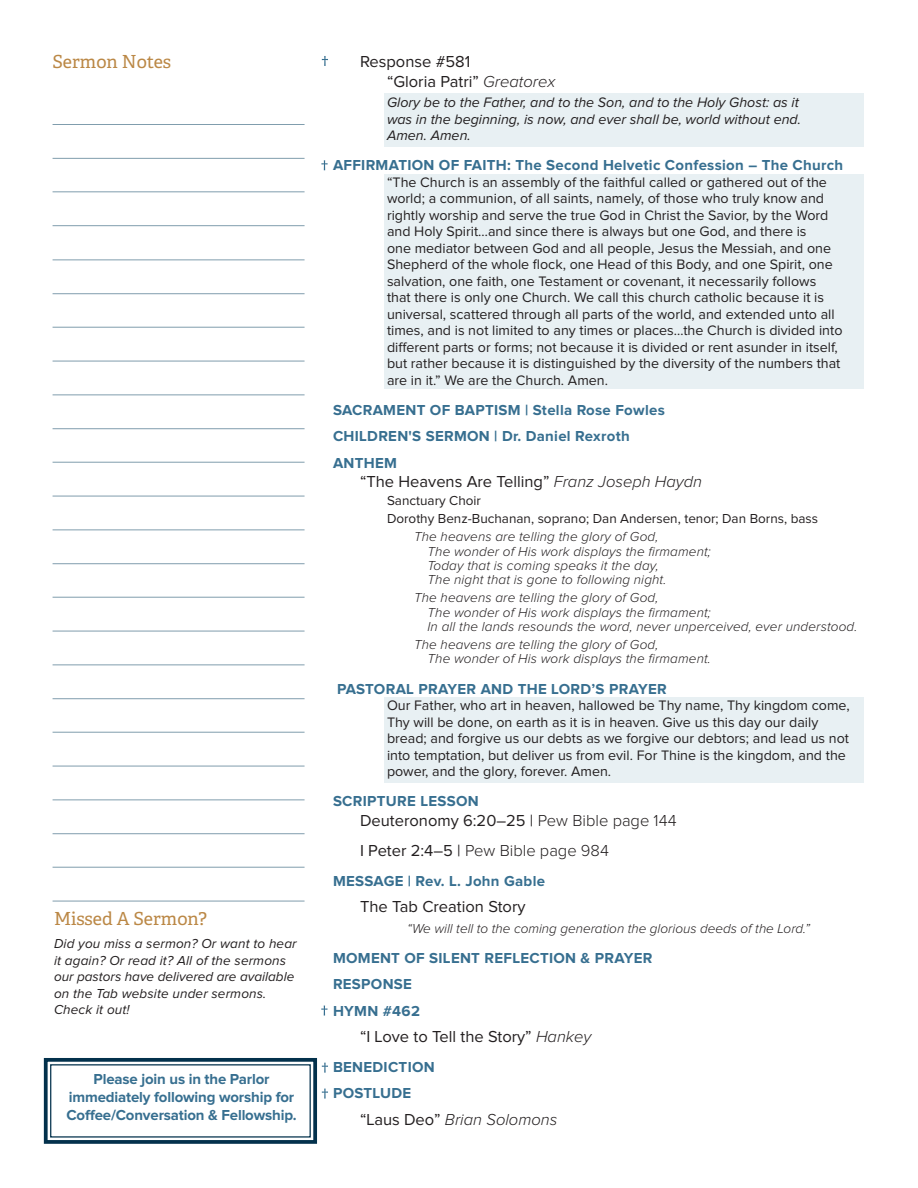
<style>
.page{position:relative;width:918px;height:1188px;background:#fff}
.page>*{position:absolute;margin:0;border:0;box-sizing:border-box;transform-origin:0 0}
.Tertiary_Header{font:18px "Adelle";color:#bb8846}
.OW__Subhead{font:16.5px/19.5px "Proxima Nova";color:#231f20}
.OW__Subhead-2{font:300 16.5px "Proxima Nova";color:#231f20}
.OW__Subhead-3{font:italic 300 16.5px "Proxima Nova";color:#231f20}
.OW__Header{font:700 15px "Proxima Nova";letter-spacing:.02em;color:#376f90}
.OW__Subhead-4{font:700 15px/18px "Proxima Nova";letter-spacing:-.01em;color:#376f90;text-align:center}
.OW__Standard_Prayers{font:14.25px/16.5px "Proxima Nova";color:#231f20}
.OW__Standard_Songs{font:italic 14.25px/16.5px "Proxima Nova";color:#231f20}
.OW__Sanctuary_Choir{font:italic 300 13.5px/14.2px "Proxima Nova";letter-spacing:.01em;color:#231f20}
.Left_Column__Body{font:italic 13.5px/16.5px "Proxima Nova";letter-spacing:.01em;color:#231f20}
.OW__Song_Lyrics{font:13.5px "Proxima Nova";color:#231f20}
.OW__Quote{font:italic 300 13.5px "Proxima Nova";color:#231f20}
.s1{font-weight:300;font-style:italic}
.s2{font-weight:300}
.s3{font-weight:400}
.s4{font-weight:400;font-style:normal}
</style>
<div class="page">
<div style="left:384px;top:174px;width:480px;height:215px;background:#e8f0f3"></div>
<div style="left:384px;top:93px;width:480px;height:53px;background:#e8f0f3"></div>
<div style="left:384px;top:698px;width:480px;height:85px;background:#e8f0f3"></div>
<hr style="left:53px;top:124px;width:252px;height:1px;background:#809dad">
<hr style="left:53px;top:158px;width:252px;height:1px;background:#809dad">
<hr style="left:53px;top:191px;width:252px;height:1px;background:#809dad">
<hr style="left:53px;top:225px;width:252px;height:1px;background:#809dad">
<hr style="left:53px;top:260px;width:252px;height:1px;background:#809dad">
<hr style="left:53px;top:293px;width:252px;height:1px;background:#809dad">
<hr style="left:53px;top:327px;width:252px;height:1px;background:#809dad">
<hr style="left:53px;top:361px;width:252px;height:1px;background:#809dad">
<hr style="left:53px;top:394px;width:252px;height:1px;background:#809dad">
<hr style="left:53px;top:428px;width:252px;height:1px;background:#809dad">
<hr style="left:53px;top:462px;width:252px;height:1px;background:#809dad">
<hr style="left:53px;top:496px;width:252px;height:1px;background:#809dad">
<hr style="left:53px;top:530px;width:252px;height:1px;background:#809dad">
<hr style="left:53px;top:563px;width:252px;height:1px;background:#809dad">
<hr style="left:53px;top:597px;width:252px;height:1px;background:#809dad">
<hr style="left:53px;top:631px;width:252px;height:1px;background:#809dad">
<hr style="left:53px;top:664px;width:252px;height:1px;background:#809dad">
<hr style="left:53px;top:698px;width:252px;height:1px;background:#809dad">
<hr style="left:53px;top:732px;width:252px;height:1px;background:#809dad">
<hr style="left:53px;top:766px;width:252px;height:1px;background:#809dad">
<hr style="left:53px;top:800px;width:252px;height:1px;background:#809dad">
<hr style="left:53px;top:833px;width:252px;height:1px;background:#809dad">
<hr style="left:53px;top:867px;width:252px;height:1px;background:#809dad">
<hr style="left:53px;top:901px;width:252px;height:1px;background:#809dad">
<svg style="left:322px;top:56px;width:6px;height:10px"></svg>
<svg style="left:321px;top:1006px;width:7px;height:10px"></svg>
<svg style="left:43px;top:1058px;width:285px;height:86px"></svg>
<svg style="left:321px;top:160px;width:7px;height:10px"></svg>
<p class="Tertiary_Header" style="left:53px;top:50px;width:120px">Sermon Notes</p>
<p class="Tertiary_Header" style="left:54px;top:908px;width:155px">Missed A Sermon?</p>
<p class="Left_Column__Body" style="left:54px;top:936px;width:244px">Did you miss a sermon? Or want to hear it again? Or read it? All of the sermons our pastors have delivered are available on the Tab website under sermons.<br>Check it out!</p>
<p class="OW__Subhead-4" style="left:66px;top:1071px;width:232px">Please join us in the Parlor immediately following worship for<br>Coffee/Conversation &amp; Fellowship.</p>
<p class="OW__Subhead" style="left:387px;top:52px;width:170px;text-indent:-27px">Response #581<br>“Gloria Patri” <span class="s1">Greatorex</span></p>
<p class="OW__Standard_Songs" style="left:387px;top:95px;width:416px">Glory be to the Father, and to the Son, and to the Holy Ghost: as it was in the beginning, is now, and ever shall be, world without end.<br>Amen. Amen.</p>
<p class="OW__Header" style="left:333px;top:158px;width:512px">AFFIRMATION OF FAITH: The Second Helvetic Confession – The Church</p>
<p class="OW__Standard_Prayers" style="left:387px;top:174px;width:457px">“The Church is an assembly of the faithful called or gathered out of the world; a communion, of all saints, namely, of those who truly know and rightly worship and serve the true God in Christ the Savior, by the Word and Holy Spirit…and since there is always but one God, and there is<br>one mediator between God and all people, Jesus the Messiah, and one Shepherd of the whole flock, one Head of this Body, and one Spirit, one salvation, one faith, one Testament or covenant, it necessarily follows that there is only one Church. We call this church catholic because it is universal, scattered through all parts of the world, and extended unto all times, and is not limited to any times or places…the Church is divided into different parts or forms; not because it is divided or rent asunder in itself, but rather because it is distinguished by the diversity of the numbers that are in it.” We are the Church. Amen.</p>
<p class="OW__Header" style="left:333px;top:403px;width:333px">SACRAMENT OF BAPTISM | Stella Rose Fowles</p>
<p class="OW__Header" style="left:333px;top:429px;width:298px">CHILDREN'S SERMON | Dr. Daniel Rexroth</p>
<p class="OW__Header" style="left:333px;top:456px;width:65px">ANTHEM</p>
<p class="OW__Subhead" style="left:360px;top:472px;width:344px">“The Heavens Are Telling” <span class="s1">Franz Joseph Haydn</span></p>
<p class="OW__Song_Lyrics" style="left:387px;top:494px;width:96px">Sanctuary Choir</p>
<p class="OW__Song_Lyrics" style="left:387px;top:512px;width:433px">Dorothy Benz-Buchanan, soprano; Dan Andersen, tenor; Dan Borns, bass</p>
<p class="OW__Sanctuary_Choir" style="left:428px;top:530px;width:285px;text-indent:-14px">The heavens are telling the glory of God,<br>The wonder of His work displays the firmament; Today that is coming speaks it the day,<br>The night that is gone to following night.</p>
<p class="OW__Sanctuary_Choir" style="left:428px;top:591px;width:431px;text-indent:-14px">The heavens are telling the glory of God,<br>The wonder of His work displays the firmament;<br>In all the lands resounds the word, never unperceived, ever understood.</p>
<p class="OW__Sanctuary_Choir" style="left:428px;top:638px;width:285px;text-indent:-14px">The heavens are telling the glory of God,<br>The wonder of His work displays the firmament.</p>
<p class="OW__Header" style="left:337px;top:682px;width:331px">PASTORAL PRAYER AND THE LORD’S PRAYER</p>
<p class="OW__Standard_Prayers" style="left:387px;top:698px;width:464px">Our Father, who art in heaven, hallowed be Thy name, Thy kingdom come, Thy will be done, on earth as it is in heaven. Give us this day our daily bread; and forgive us our debts as we forgive our debtors; and lead us not into temptation, but deliver us from evil. For Thine is the kingdom, and the power, and the glory, forever. Amen.</p>
<p class="OW__Header" style="left:333px;top:794px;width:147px">SCRIPTURE LESSON</p>
<p class="OW__Subhead" style="left:360px;top:811px;width:318px">Deuteronomy 6:20–25 | <span class="s2">Pew Bible page 144</span></p>
<p class="OW__Subhead-2" style="left:360px;top:843px;width:250px"><span class="s3">I Peter 2:4–5 |</span> Pew Bible page 984</p>
<p class="OW__Header" style="left:333px;top:874px;width:214px">MESSAGE | Rev. L. John Gable</p>
<p class="OW__Subhead" style="left:360px;top:898px;width:167px">The Tab Creation Story</p>
<p class="OW__Quote" style="left:407px;top:922px;width:404px">“We will tell to the coming generation the glorious deeds of the Lord.”</p>
<p class="OW__Header" style="left:333px;top:951px;width:321px">MOMENT OF SILENT REFLECTION &amp; PRAYER</p>
<p class="OW__Header" style="left:333px;top:978px;width:81px">RESPONSE</p>
<p class="OW__Header" style="left:333px;top:1004px;width:88px">HYMN #462</p>
<p class="OW__Subhead" style="left:360px;top:1027px;width:233px">“I Love to Tell the Story” <span class="s1">Hankey</span></p>
<p class="OW__Header" style="left:333px;top:1060px;width:103px">BENEDICTION</p>
<p class="OW__Header" style="left:333px;top:1087px;width:80px">POSTLUDE</p>
<p class="OW__Subhead-3" style="left:360px;top:1112px;width:199px"><span class="s4">“Laus Deo”</span> Brian Solomons</p>
</div>
